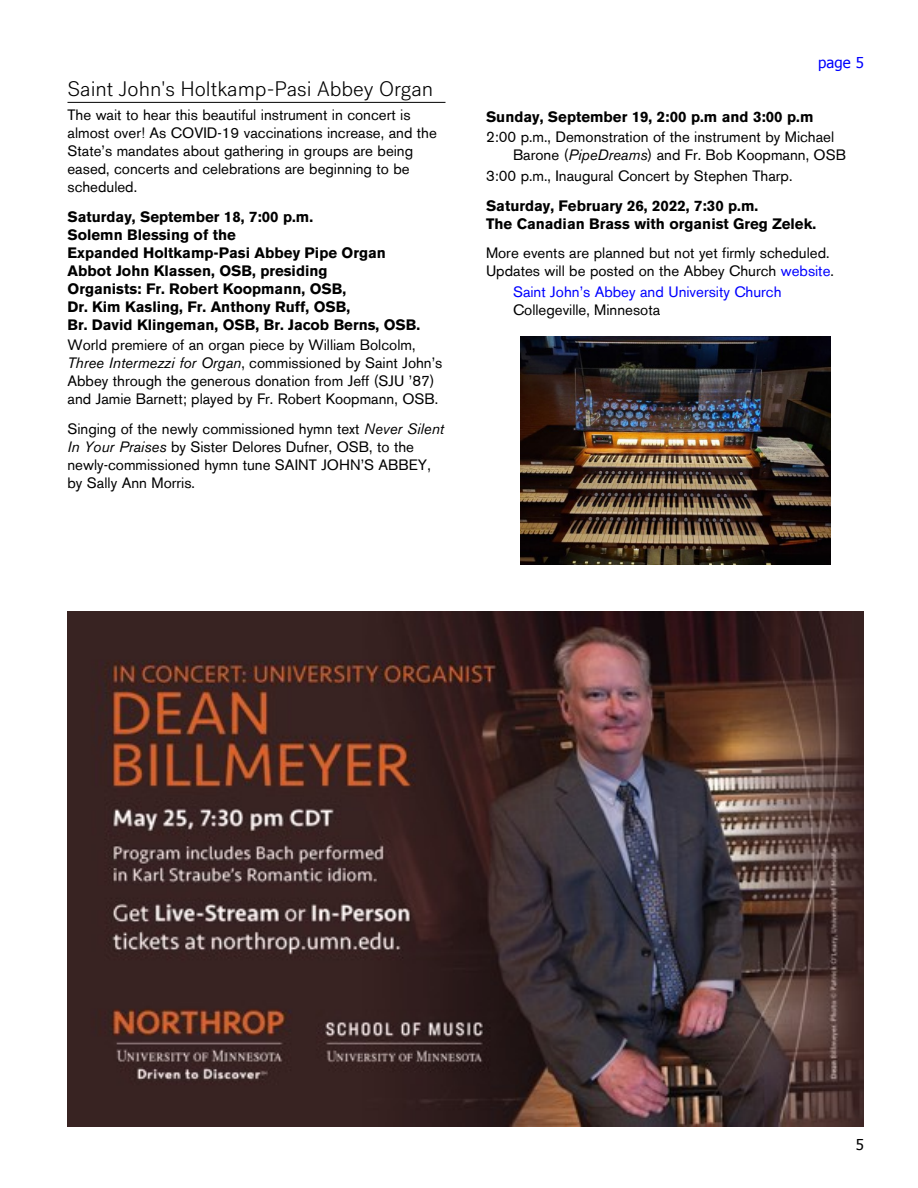
<style>
.page{position:relative;width:918px;height:1188px;background:#fff}
.page>*{position:absolute;margin:0;border:0;box-sizing:border-box;transform-origin:0 0}
.t1{font:300 21px "Mia Grotesk";color:#000}
.t2{font:15px/18px "Akzidenz Grotesk BE";color:#000}
.t3{font:700 15px/18px "Akzidenz Grotesk BE";color:#000}
.t4{font:15px "Akzidenz Grotesk BE";color:#00f}
.t5{font:15px "Tahoma";color:#00f}
.t6{font:15px "Tahoma";color:#000}
.s1{font-style:italic}
.s2{color:#00f}
</style>
<div class="page">
<hr style="left:68px;top:102px;width:378px;height:1px;background:#000">
<img style="left:68px;top:611px;width:795px;height:515px">
<img style="left:520px;top:336px;width:311px;height:229px">
<h1 class="t1" style="left:68px;top:77px;width:367px">Saint John's Holtkamp-Pasi Abbey Organ</h1>
<p class="t2" style="left:68px;top:107px;width:371px">The wait to hear this beautiful instrument in concert is almost over! As COVID-19 vaccinations increase, and the State’s mandates about gathering in groups are being eased, concerts and celebrations are beginning to be scheduled.</p>
<p class="t3" style="left:68px;top:208px;width:354px">Saturday, September 18, 7:00 p.m.<br>Solemn Blessing of the<br>Expanded Holtkamp-Pasi Abbey Pipe Organ Abbot John Klassen, OSB, presiding<br>Organists: Fr. Robert Koopmann, OSB,<br>Dr. Kim Kasling, Fr. Anthony Ruff, OSB,<br>Br. David Klingeman, OSB, Br. Jacob Berns, OSB.</p>
<p class="t2" style="left:68px;top:338px;width:376px">World premiere of an organ piece by William Bolcolm, <span class="s1">Three Intermezzi for Organ</span>, commissioned by Saint John’s Abbey through the generous donation from Jeff (SJU ’87) and Jamie Barnett; played by Fr. Robert Koopmann, OSB.</p>
<p class="t2" style="left:68px;top:422px;width:378px">Singing of the newly commissioned hymn text <span class="s1">Never Silent In Your Praises</span> by Sister Delores Dufner, OSB, to the newly-commissioned hymn tune SAINT JOHN’S ABBEY, by Sally Ann Morris.</p>
<p class="t5" style="left:818px;top:53px;width:47px">page 5</p>
<p class="t3" style="left:486px;top:108px;width:329px">Sunday, September 19, 2:00 p.m and 3:00 p.m</p>
<p class="t2" style="left:513px;top:129px;width:335px;text-indent:-27px">2:00 p.m., Demonstration of the instrument by Michael<br>Barone (<span class="s1">PipeDreams</span>) and Fr. Bob Koopmann, OSB</p>
<p class="t2" style="left:486px;top:168px;width:308px">3:00 p.m., Inaugural Concert by Stephen Tharp.</p>
<p class="t3" style="left:486px;top:197px;width:332px">Saturday, February 26, 2022, 7:30 p.m.<br>The Canadian Brass with organist Greg Zelek.</p>
<p class="t2" style="left:486px;top:246px;width:349px">More events are planned but not yet firmly scheduled.<br>Updates will be posted on the Abbey Church <span class="s2">website</span>.</p>
<p class="t4" style="left:513px;top:287px;width:270px">Saint John’s Abbey and University Church</p>
<p class="t2" style="left:513px;top:303px;width:149px">Collegeville, Minnesota</p>
<p class="t6" style="left:856px;top:1135px;width:10px">5</p>
</div>
